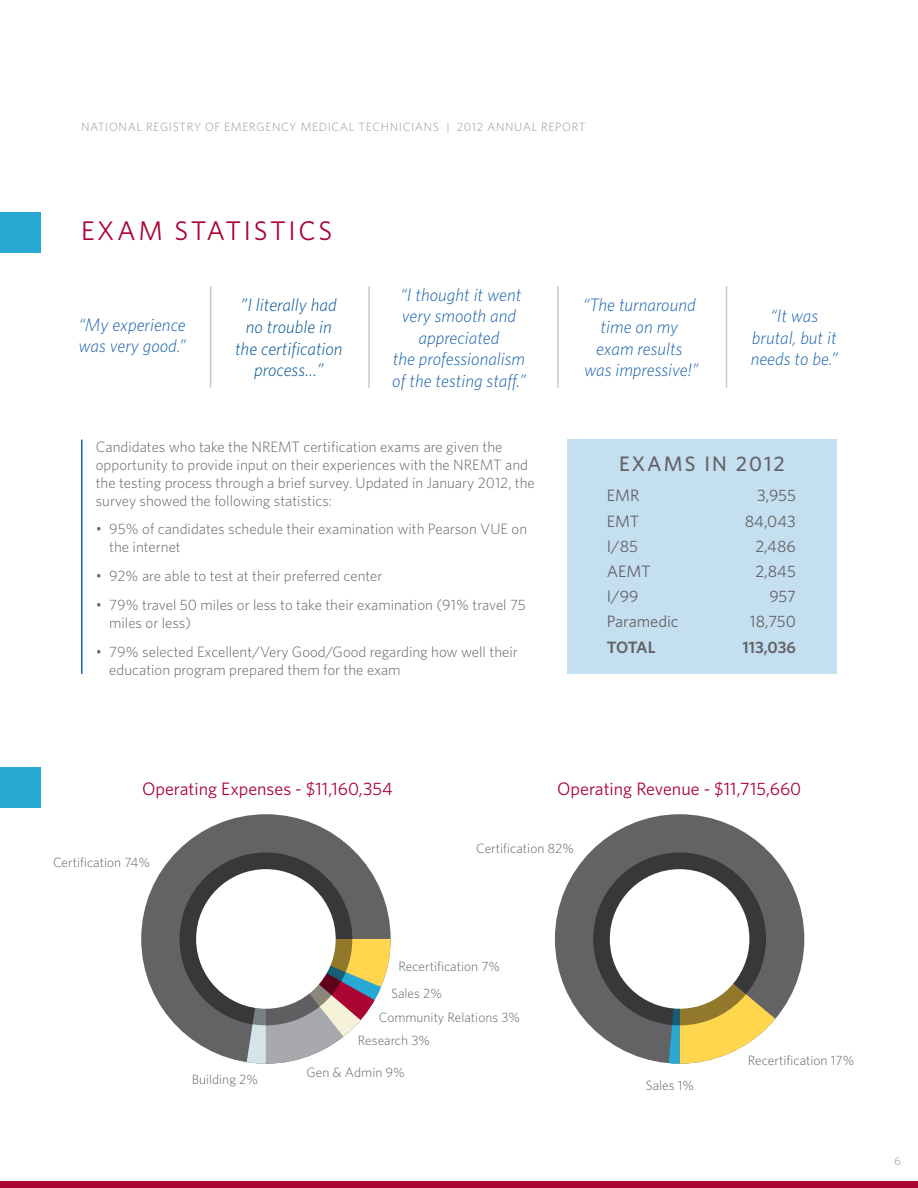
<style>
.page{position:relative;width:918px;height:1188px;background:#fff}
.page>*{position:absolute;margin:0;border:0;box-sizing:border-box;transform-origin:0 0}
.t1{font:27px "Whitney";letter-spacing:.1em;color:#ab0333}
.t2{font:500 21px "Whitney";letter-spacing:.1em;color:#636366}
.t3{font:italic 300 18px/21.6px "Whitney";color:#1963ae;text-align:center}
.t4{font:18px "Whitney";color:#ab0333}
.t5{font:italic 300 18px/21.6px "Whitney";color:#005595;text-align:center}
.t6{font:16.5px "Whitney";color:#636366}
.t7{font:600 16.5px "Whitney";color:#636366}
.t8{font:300 15px/18px "Whitney";color:#636366}
.t9{font:300 13.5px "Whitney";color:#636366}
.t10{font:300 12px "Whitney";letter-spacing:.05em;color:#939598}
</style>
<div class="page">
<div style="left:0;top:1182px;width:918px;height:6px;background:#ab0333"></div>
<div style="left:0;top:212px;width:40px;height:41px;background:#27a9d3"></div>
<hr style="left:81px;top:440px;width:1px;height:234px;background:#1963ae">
<div style="left:567px;top:440px;width:270px;height:234px;background:#c4e0f0"></div>
<div style="left:555px;top:814px;width:249px;height:250px;background:#636366;border-radius:50%"></div>
<svg style="left:667px;top:948px;width:137px;height:116px"></svg>
<svg style="left:593px;top:853px;width:173px;height:172px;background:#454139"></svg>
<div style="left:610px;top:869px;width:139px;height:140px;background:#fff;border-radius:50%"></div>
<div style="left:141px;top:814px;width:250px;height:250px;background:#636366;border-radius:50%"></div>
<svg style="left:243px;top:939px;width:148px;height:125px"></svg>
<svg style="left:179px;top:853px;width:173px;height:172px;background:#474341"></svg>
<div style="left:196px;top:869px;width:140px;height:140px;background:#fff;border-radius:50%"></div>
<div style="left:0;top:767px;width:40px;height:40px;background:#27a9d3"></div>
<hr style="left:210px;top:286px;width:1px;height:102px;background:#c7c8ca">
<hr style="left:368px;top:286px;width:2px;height:102px;background:#c7c8ca">
<hr style="left:557px;top:286px;width:2px;height:102px;background:#c7c8ca">
<hr style="left:726px;top:286px;width:1px;height:102px;background:#c7c8ca">
<p class="t10" style="left:81px;top:120px;width:506px">NATIONAL REGISTRY OF EMERGENCY MEDICAL TECHNICIANS | 2012 ANNUAL REPORT</p>
<p class="t1" style="left:81px;top:215px;width:253px">EXAM STATISTICS</p>
<p class="t3" style="left:79px;top:313px;width:108px">“My experience</p>
<p class="t3" style="left:79px;top:335px;width:109px">was very good.”</p>
<p class="t5" style="left:241px;top:294px;width:97px">”I literally had</p>
<p class="t5" style="left:246px;top:316px;width:88px">no trouble in</p>
<p class="t5" style="left:235px;top:337px;width:109px">the certification process…”</p>
<p class="t3" style="left:401px;top:283px;width:122px">“I thought it went very smooth and appreciated</p>
<p class="t3" style="left:392px;top:348px;width:135px;text-align:left">the professionalism of the testing staff.”</p>
<p class="t8" style="left:96px;top:437px;width:441px">Candidates who take the NREMT certification exams are given the opportunity to provide input on their experiences with the NREMT and the testing process through a brief survey. Updated in January 2012, the survey showed the following statistics:</p>
<p class="t8" style="left:109px;top:520px;width:419px;text-indent:-14px">• 95% of candidates schedule their examination with Pearson VUE on the internet</p>
<p class="t8" style="left:96px;top:567px;width:288px">• 92% are able to test at their preferred center</p>
<p class="t8" style="left:109px;top:596px;width:418px;text-indent:-14px">• 79% travel 50 miles or less to take their examination (91% travel 75 miles or less)</p>
<p class="t8" style="left:109px;top:642px;width:410px;text-indent:-14px">• 79% selected Excellent/Very Good/Good regarding how well their education program prepared them for the exam</p>
<p class="t3" style="left:583px;top:294px;width:114px">“The turnaround time on my</p>
<p class="t3" style="left:596px;top:337px;width:88px">exam results</p>
<p class="t3" style="left:584px;top:359px;width:116px">was impressive!”</p>
<p class="t3" style="left:770px;top:305px;width:49px">“It was</p>
<p class="t3" style="left:752px;top:326px;width:86px">brutal, but it</p>
<p class="t3" style="left:751px;top:348px;width:89px">needs to be.”</p>
<p class="t2" style="left:619px;top:452px;width:167px">EXAMS IN 2012</p>
<p class="t6" style="left:607px;top:486px;width:34px">EMR</p>
<p class="t6" style="left:757px;top:486px;width:40px">3,955</p>
<p class="t6" style="left:607px;top:511px;width:34px">EMT</p>
<p class="t6" style="left:745px;top:511px;width:53px">84,043</p>
<p class="t6" style="left:607px;top:536px;width:33px">I/85</p>
<p class="t6" style="left:755px;top:536px;width:42px">2,486</p>
<p class="t6" style="left:607px;top:561px;width:45px">AEMT</p>
<p class="t6" style="left:755px;top:561px;width:42px">2,845</p>
<p class="t6" style="left:607px;top:587px;width:33px">I/99</p>
<p class="t6" style="left:769px;top:587px;width:28px">957</p>
<p class="t6" style="left:607px;top:612px;width:73px">Paramedic</p>
<p class="t6" style="left:750px;top:612px;width:47px">18,750</p>
<p class="t7" style="left:607px;top:637px;width:50px">TOTAL</p>
<p class="t7" style="left:742px;top:637px;width:55px">113,036</p>
<p class="t4" style="left:142px;top:778px;width:252px">Operating Expenses - $11,160,354</p>
<p class="t9" style="left:53px;top:854px;width:99px">Certification 74%</p>
<p class="t4" style="left:557px;top:778px;width:246px">Operating Revenue - $11,715,660</p>
<p class="t9" style="left:476px;top:840px;width:99px">Certification 82%</p>
<p class="t9" style="left:399px;top:958px;width:103px">Recertification 7%</p>
<p class="t9" style="left:391px;top:985px;width:52px">Sales 2%</p>
<p class="t9" style="left:379px;top:1009px;width:143px">Community Relations 3%</p>
<p class="t9" style="left:192px;top:1071px;width:68px">Building 2%</p>
<p class="t9" style="left:358px;top:1032px;width:74px">Research 3%</p>
<p class="t9" style="left:307px;top:1064px;width:100px">Gen &amp; Admin 9%</p>
<p class="t9" style="left:646px;top:1077px;width:50px">Sales 1%</p>
<p class="t9" style="left:748px;top:1052px;width:108px">Recertification 17%</p>
<p class="t10" style="left:894px;top:1154px;width:8px">6</p>
</div>
